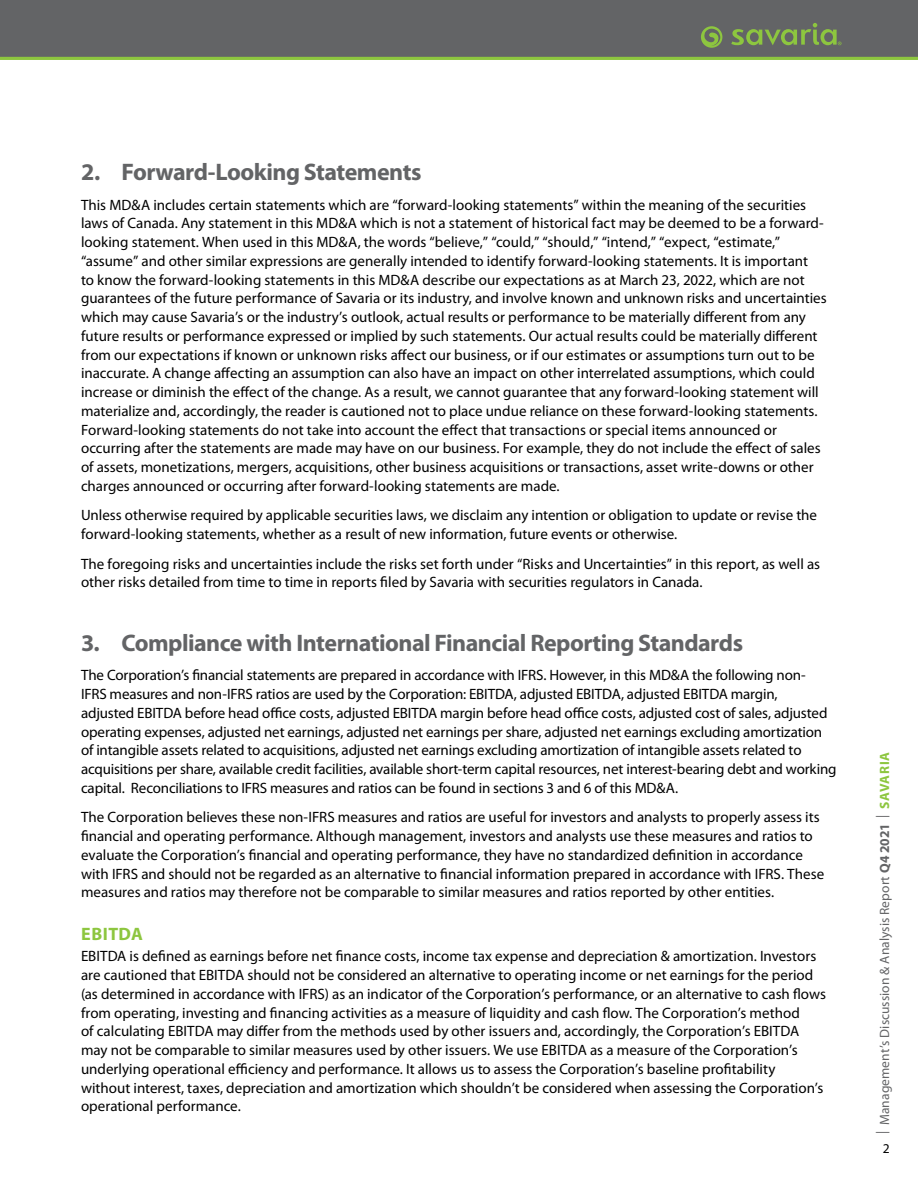
<style>
.page{position:relative;width:918px;height:1188px;background:#fff}
.page>*{position:absolute;margin:0;border:0;box-sizing:border-box;transform-origin:0 0}
.Subhead_1{font:700 24px "Myriad Pro";letter-spacing:-.025em;color:#636466}
.Subhead_2{font:700 18px "Myriad Pro";letter-spacing:.025em;color:#8dc63f}
.body{font:15px/18.8px "Myriad Pro";color:#000}
.body_no_indent{font:15px/18.8px "Myriad Pro";letter-spacing:-.005em;color:#000}
.t1{font:13.5px "Myriad Pro";letter-spacing:.005em;color:#636466}
.t2{font:13.5px "Myriad Pro";color:#000}
.s1{font-weight:700}
.s2{font-weight:700;color:#8dc63f}
</style>
<div class="page">
<div style="left:0;top:0;width:918px;height:58px;background:#636466"></div>
<svg style="left:701px;top:26px;width:21px;height:22px"></svg>
<svg style="left:731px;top:23px;width:110px;height:22px"></svg>
<hr style="left:0;top:57px;width:918px;height:3px;background:#8dc63f">
<p class="Subhead_1" style="left:81px;top:156px;width:342px">2. Forward-Looking Statements</p>
<p class="body" style="left:81px;top:195px;width:747px">This MD&amp;A includes certain statements which are “forward-looking statements” within the meaning of the securities laws of Canada. Any statement in this MD&amp;A which is not a statement of historical fact may be deemed to be a forward&shy;looking statement. When used in this MD&amp;A, the words “believe,” “could,” “should,” “intend,” “expect, “estimate,” “assume” and other similar expressions are generally intended to identify forward-looking statements. It is important<br>to know the forward-looking statements in this MD&amp;A describe our expectations as at March 23, 2022, which are not guarantees of the future performance of Savaria or its industry, and involve known and unknown risks and uncertainties which may cause Savaria’s or the industry’s outlook, actual results or performance to be materially different from any future results or performance expressed or implied by such statements. Our actual results could be materially different from our expectations if known or unknown risks affect our business, or if our estimates or assumptions turn out to be inaccurate. A change affecting an assumption can also have an impact on other interrelated assumptions, which could increase or diminish the effect of the change. As a result, we cannot guarantee that any forward-looking statement will materialize and, accordingly, the reader is cautioned not to place undue reliance on these forward-looking statements.<br>Forward-looking statements do not take into account the effect that transactions or special items announced or occurring after the statements are made may have on our business. For example, they do not include the effect of sales of assets, monetizations, mergers, acquisitions, other business acquisitions or transactions, asset write-downs or other charges announced or occurring after forward-looking statements are made.</p>
<p class="body" style="left:81px;top:506px;width:738px">Unless otherwise required by applicable securities laws, we disclaim any intention or obligation to update or revise the forward-looking statements, whether as a result of new information, future events or otherwise.</p>
<p class="body" style="left:81px;top:554px;width:741px">The foregoing risks and uncertainties include the risks set forth under “Risks and Uncertainties” in this report, as well as other risks detailed from time to time in reports filed by Savaria with securities regulators in Canada.</p>
<p class="Subhead_1" style="left:81px;top:627px;width:664px">3. Compliance with International Financial Reporting Standards</p>
<p class="body_no_indent" style="left:81px;top:666px;width:757px">The Corporation’s financial statements are prepared in accordance with IFRS. However, in this MD&amp;A the following non-<br>IFRS measures and non-IFRS ratios are used by the Corporation: EBITDA, adjusted EBITDA, adjusted EBITDA margin,<br>adjusted EBITDA before head office costs, adjusted EBITDA margin before head office costs, adjusted cost of sales, adjusted operating expenses, adjusted net earnings, adjusted net earnings per share, adjusted net earnings excluding amortization of intangible assets related to acquisitions, adjusted net earnings excluding amortization of intangible assets related to acquisitions per share, available credit facilities, available short-term capital resources, net interest-bearing debt and working capital. Reconciliations to IFRS measures and ratios can be found in sections 3 and 6 of this MD&amp;A.</p>
<p class="body_no_indent" style="left:81px;top:808px;width:745px">The Corporation believes these non-IFRS measures and ratios are useful for investors and analysts to properly assess its financial and operating performance. Although management, investors and analysts use these measures and ratios to evaluate the Corporation’s financial and operating performance, they have no standardized definition in accordance with IFRS and should not be regarded as an alternative to financial information prepared in accordance with IFRS. These measures and ratios may therefore not be comparable to similar measures and ratios reported by other entities.</p>
<p class="Subhead_2" style="left:81px;top:923px;width:63px">EBITDA</p>
<p class="body" style="left:81px;top:947px;width:747px">EBITDA is defined as earnings before net finance costs, income tax expense and depreciation &amp; amortization. Investors are cautioned that EBITDA should not be considered an alternative to operating income or net earnings for the period (as determined in accordance with IFRS) as an indicator of the Corporation’s performance, or an alternative to cash flows from operating, investing and financing activities as a measure of liquidity and cash flow. The Corporation’s method<br>of calculating EBITDA may differ from the methods used by other issuers and, accordingly, the Corporation’s EBITDA may not be comparable to similar measures used by other issuers. We use EBITDA as a measure of the Corporation’s underlying operational efficiency and performance. It allows us to assess the Corporation’s baseline profitability without interest, taxes, depreciation and amortization which shouldn’t be considered when assessing the Corporation’s operational performance.</p>
<p class="t1" style="left:876px;top:1134px;width:383px;rotate:-90deg">| Management’s Discussion &amp; Analysis Report <span class="s1">Q4 2021</span> | <span class="s2">SAVARIA</span></p>
<p class="t2" style="left:883px;top:1140px;width:8px">2</p>
</div>
